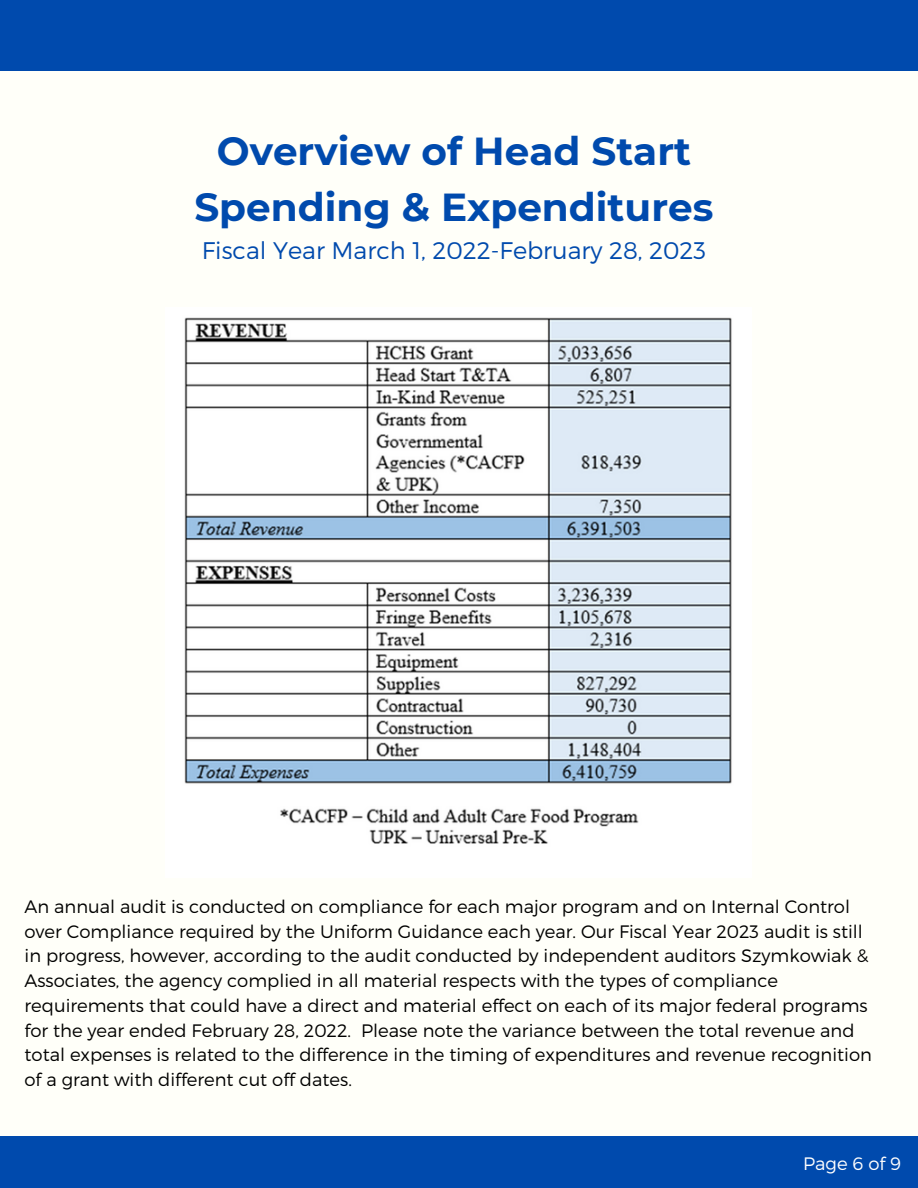
<style>
.page{position:relative;width:918px;height:1188px;background:#fffff9}
.page>*{position:absolute;margin:0;border:0;box-sizing:border-box;transform-origin:0 0}
.t1{font:700 39px "Montserrat";color:#004aad}
.t2{font:300 24px "Montserrat";color:#004aad}
.t3{font:300 18px/24.8px "Montserrat";color:#000}
.t4{font:300 18px "Montserrat";color:#fff}
</style>
<div class="page">
<div style="left:0;top:0;width:918px;height:70px;background:#004aad"></div>
<div style="left:0;top:1137px;width:918px;height:51px;background:#004aad"></div>
<img style="left:184px;top:317px;width:548px;height:527px">
<p class="t1" style="left:217px;top:127px;width:476px">Overview of Head Start</p>
<p class="t1" style="left:194px;top:183px;width:521px">Spending &amp; Expenditures</p>
<p class="t2" style="left:202px;top:235px;width:506px">Fiscal Year March 1, 2022-February 28, 2023</p>
<p class="t3" style="left:25px;top:893px;width:849px">An annual audit is conducted on compliance for each major program and on Internal Control over Compliance required by the Uniform Guidance each year. Our Fiscal Year 2023 audit is still in progress, however, according to the audit conducted by independent auditors Szymkowiak &amp; Associates, the agency complied in all material respects with the types of compliance requirements that could have a direct and material effect on each of its major federal programs for the year ended February 28, 2022. Please note the variance between the total revenue and total expenses is related to the difference in the timing of expenditures and revenue recognition of a grant with different cut off dates.</p>
<p class="t4" style="left:803px;top:1152px;width:99px">Page 6 of 9</p>
</div>
